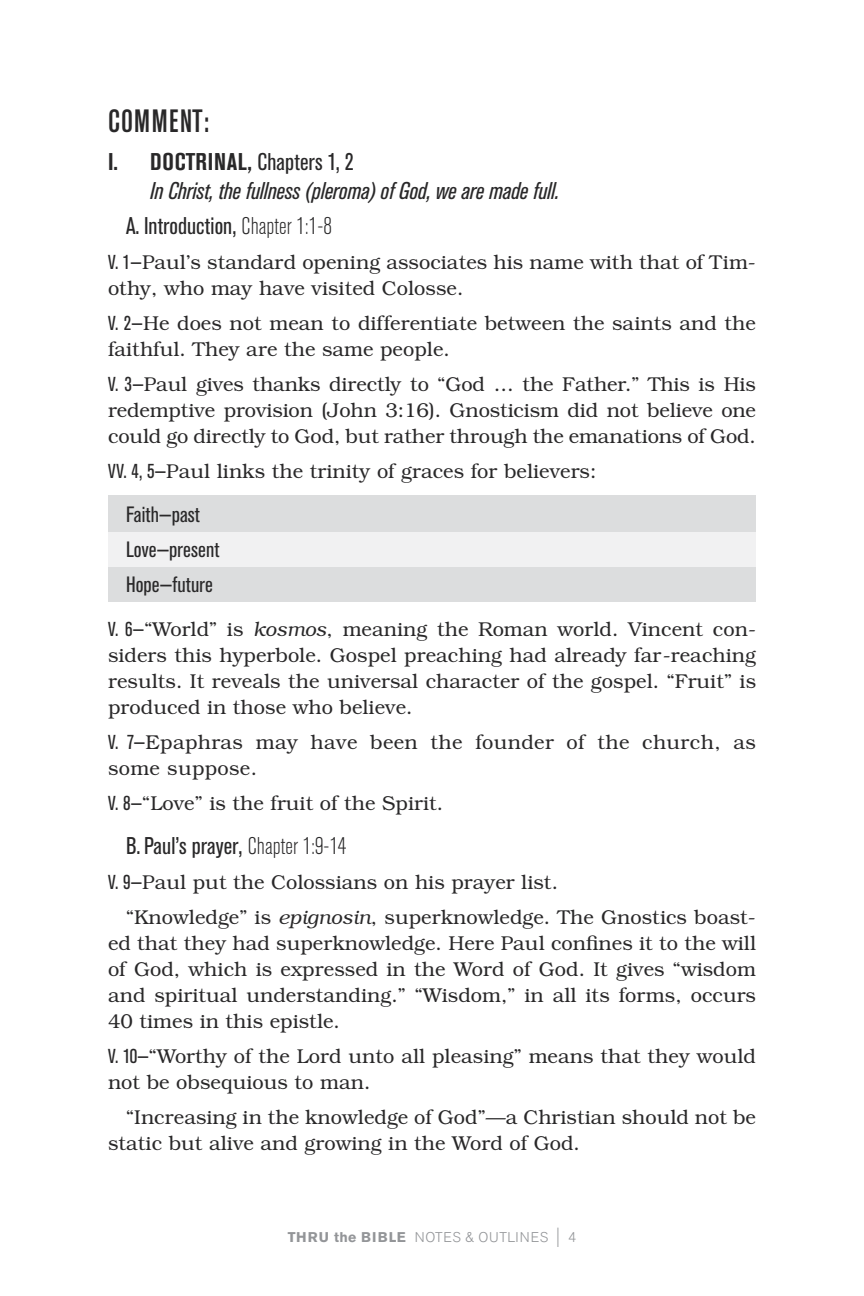
<style>
.page{position:relative;width:864px;height:1296px;background:#fff}
.page>*{position:absolute;margin:0;border:0;box-sizing:border-box;transform-origin:0 0}
.t1{font:500 condensed 32px "Akzidenz Grotesk Std";letter-spacing:.04em;color:#292829}
.t2{font:italic condensed 24px/28.8px "Akzidenz Grotesk Std";color:#292829}
.t3{font:condensed 24px "Akzidenz Grotesk Std";letter-spacing:.005em;color:#292829}
.t4{font:condensed 22px/35px "Akzidenz Grotesk Std";letter-spacing:.005em;color:#292829}
.t5{font:300 20px/26px "Bookman";letter-spacing:.005em;color:#292829}
.t6{font:300 14px "Akzidenz Grotesk Std";letter-spacing:.035em;color:#939598}
.s1{font-weight:700;font-style:normal}
.s2{font-style:normal}
.s3{font-weight:300}
.s4{font-family:"Akzidenz Grotesk Std";font-weight:400;font-stretch:condensed}
.s5{font-style:italic}
.s6{font-weight:700}
.s7{font-size:21px}
</style>
<div class="page">
<div style="left:108px;top:495px;width:648px;height:107px;background:#dcddde"></div>
<div style="left:108px;top:532px;width:648px;height:34px;background:#f1f1f2"></div>
<h1 class="t1" style="left:108px;top:103px;width:103px">COMMENT:</h1>
<p class="t2" style="left:150px;top:147px;width:411px;text-indent:-42px"><span class="s1">I. DOCTRINAL,</span> <span class="s2">Chapters 1, 2<br></span>In Christ, the fullness (pleroma) of God, we are made full.</p>
<p class="t3" style="left:126px;top:212px;width:207px">A. Introduction, <span class="s3">Chapter 1:1-8</span></p>
<p class="t5" style="left:108px;top:249px;width:649px"><span class="s4">V. 1—</span>Paul’s standard opening associates his name with that of Tim&shy;othy, who may have visited Colosse.</p>
<p class="t5" style="left:108px;top:310px;width:650px"><span class="s4">V. 2—</span>He does not mean to differentiate between the saints and the faithful. They are the same people.</p>
<p class="t5" style="left:108px;top:371px;width:650px;text-align:justify"><span class="s4">V. 3—</span>Paul gives thanks directly to “God … the Father.” This is His redemptive provision (John 3:16). Gnosticism did not believe one could go directly to God, but rather through the emanations of God.</p>
<p class="t5" style="left:108px;top:458px;width:490px"><span class="s4">VV. 4, 5—</span>Paul links the trinity of graces for believers:</p>
<p class="t4" style="left:126px;top:497px;width:95px">Faith—past<br>Love—present<br>Hope—future</p>
<p class="t5" style="left:108px;top:616px;width:650px;text-align:justify"><span class="s4">V. 6—</span>“World” is <span class="s5">kosmos</span>, meaning the Roman world. Vincent con&shy;siders this hyperbole. Gospel preaching had already far-reaching results. It reveals the universal character of the gospel. “Fruit” is produced in those who believe.</p>
<p class="t5" style="left:108px;top:729px;width:649px"><span class="s4">V. 7—</span>Epaphras may have been the founder of the church, as some suppose.</p>
<p class="t5" style="left:108px;top:790px;width:337px"><span class="s4">V. 8—</span>“Love” is the fruit of the Spirit.</p>
<p class="t3" style="left:126px;top:832px;width:222px">B. Paul’s prayer, <span class="s3">Chapter 1:9-14</span></p>
<p class="t5" style="left:126px;top:864px;width:631px;line-height:35px;text-indent:-18px"><span class="s4">V. 9—</span>Paul put the Colossians on his prayer list.<br>“Knowledge” is <span class="s5">epignosin</span>, superknowledge. The Gnostics boast-</p>
<p class="t5" style="left:108px;top:930px;width:650px;text-align:justify">ed that they had superknowledge. Here Paul confines it to the will of God, which is expressed in the Word of God. It gives “wisdom and spiritual understanding.” “Wisdom,” in all its forms, occurs 40 times in this epistle.</p>
<p class="t5" style="left:108px;top:1043px;width:650px"><span class="s4">V. 10—</span>“Worthy of the Lord unto all pleasing” means that they would not be obsequious to man.</p>
<p class="t5" style="left:108px;top:1104px;width:649px;text-indent:18px">“Increasing in the knowledge of God”—a Christian should not be static but alive and growing in the Word of God.</p>
<p class="t6" style="left:288px;top:1229px;width:290px"><span class="s6">THRU the BIBLE</span> NOTES &amp; OUTLINES <span class="s7">|</span> 4</p>
</div>
